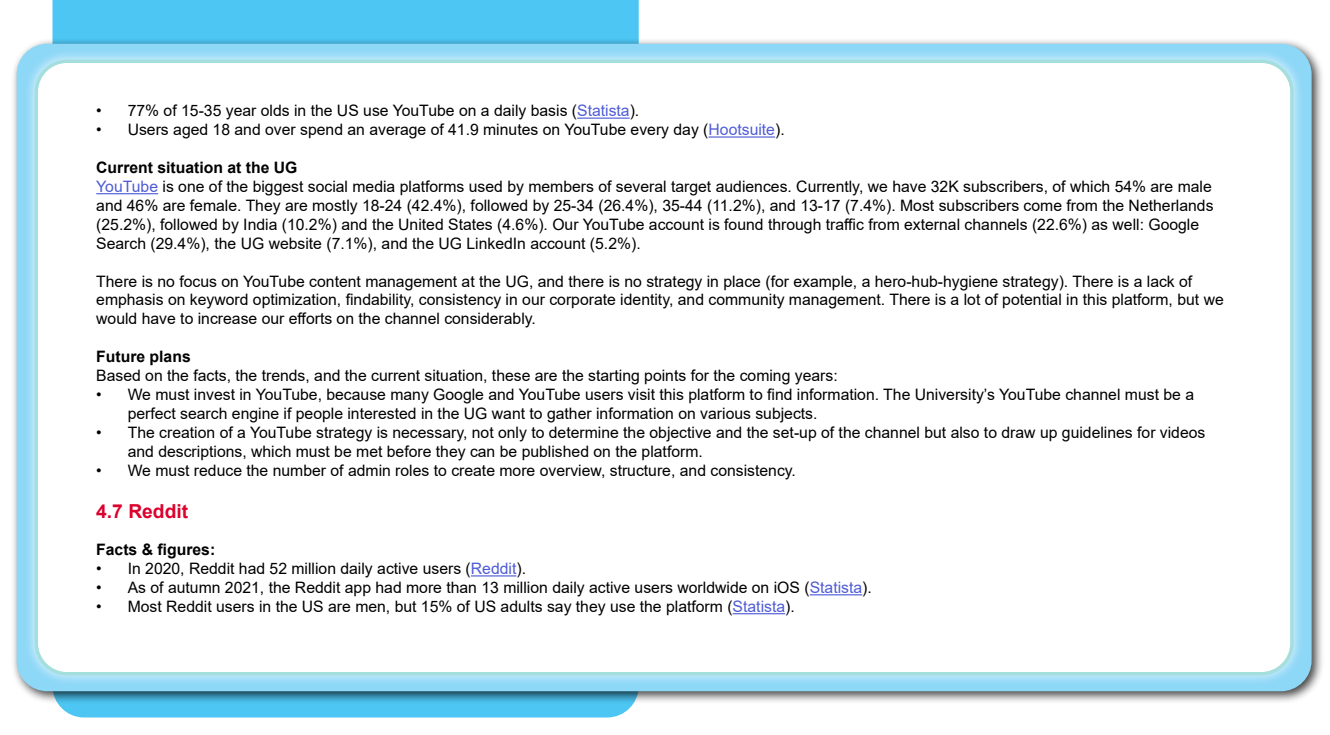
<style>
.page{position:relative;width:1330px;height:735px;background:#fff}
.page>*{position:absolute;margin:0;border:0;box-sizing:border-box;transform-origin:0 0}
.t1{font:700 19.25px "Arial";color:#dc002d}
.t2{font:15.75px/18.9px "Arial";color:#000}
.t3{font:700 15.75px "Arial";color:#000}
.s1{color:#4f5cd6}
</style>
<div class="page">
<div style="left:52px;top:0;width:587px;height:718px;background:#4dc6f3"></div>
<div style="left:11px;top:38px;width:1314px;height:666px;background:#000;opacity:.75"></div>
<div style="left:17px;top:44px;width:1295px;height:647px;background:#8dd7f7;border-radius:31px"></div>
<div style="left:23px;top:48px;width:1282px;height:639px;background:#fff;opacity:.75"></div>
<div style="left:36px;top:61px;width:1256px;height:613px;background:#fff;border-radius:31px"></div>
<div style="left:35px;top:60px;width:1259px;height:616px;border:4px solid #a4dedd;border-radius:31px"></div>
<hr style="left:577px;top:118px;width:53px;height:1px;background:#4f5cd6">
<hr style="left:709px;top:136px;width:66px;height:2px;background:#4f5cd6">
<hr style="left:96px;top:193px;width:62px;height:1px;background:#4f5cd6">
<hr style="left:471px;top:575px;width:45px;height:2px;background:#4f5cd6">
<hr style="left:810px;top:594px;width:52px;height:1px;background:#4f5cd6">
<hr style="left:733px;top:613px;width:52px;height:1px;background:#4f5cd6">
<p class="t2" style="left:96px;top:101px;width:545px">• 77% of 15-35 year olds in the US use YouTube on a daily basis (<span class="s1">Statista</span>).</p>
<p class="t2" style="left:96px;top:120px;width:690px">• Users aged 18 and over spend an average of 41.9 minutes on YouTube every day (<span class="s1">Hootsuite</span>).</p>
<p class="t3" style="left:96px;top:157px;width:203px">Current situation at the UG</p>
<p class="t2" style="left:96px;top:177px;width:1119px"><span class="s1">YouTube</span> is one of the biggest social media platforms used by members of several target audiences. Currently, we have 32K subscribers, of which 54% are male and 46% are female. They are mostly 18-24 (42.4%), followed by 25-34 (26.4%), 35-44 (11.2%), and 13-17 (7.4%). Most subscribers come from the Netherlands (25.2%), followed by India (10.2%) and the United States (4.6%). Our YouTube account is found through traffic from external channels (22.6%) as well: Google Search (29.4%), the UG website (7.1%), and the UG LinkedIn account (5.2%).</p>
<p class="t2" style="left:96px;top:271px;width:1129px">There is no focus on YouTube content management at the UG, and there is no strategy in place (for example, a hero-hub-hygiene strategy). There is a lack of emphasis on keyword optimization, findability, consistency in our corporate identity, and community management. There is a lot of potential in this platform, but we would have to increase our efforts on the channel considerably.</p>
<p class="t3" style="left:96px;top:346px;width:96px">Future plans</p>
<p class="t2" style="left:96px;top:366px;width:743px">Based on the facts, the trends, and the current situation, these are the starting points for the coming years:</p>
<p class="t2" style="left:128px;top:385px;width:1068px;text-indent:-32px">• We must invest in YouTube, because many Google and YouTube users visit this platform to find information. The University’s YouTube channel must be a perfect search engine if people interested in the UG want to gather information on various subjects.</p>
<p class="t2" style="left:128px;top:423px;width:1079px;text-indent:-32px">• The creation of a YouTube strategy is necessary, not only to determine the objective and the set-up of the channel but also to draw up guidelines for videos and descriptions, which must be met before they can be published on the platform.</p>
<p class="t2" style="left:96px;top:460px;width:701px">• We must reduce the number of admin roles to create more overview, structure, and consistency.</p>
<p class="t1" style="left:96px;top:497px;width:93px">4.7 Reddit</p>
<p class="t3" style="left:96px;top:539px;width:121px">Facts &amp; figures:</p>
<p class="t2" style="left:96px;top:559px;width:431px">• In 2020, Reddit had 52 million daily active users (<span class="s1">Reddit</span>).</p>
<p class="t2" style="left:96px;top:578px;width:777px">• As of autumn 2021, the Reddit app had more than 13 million daily active users worldwide on iOS (<span class="s1">Statista</span>).</p>
<p class="t2" style="left:96px;top:597px;width:700px">• Most Reddit users in the US are men, but 15% of US adults say they use the platform (<span class="s1">Statista</span>).</p>
</div>
